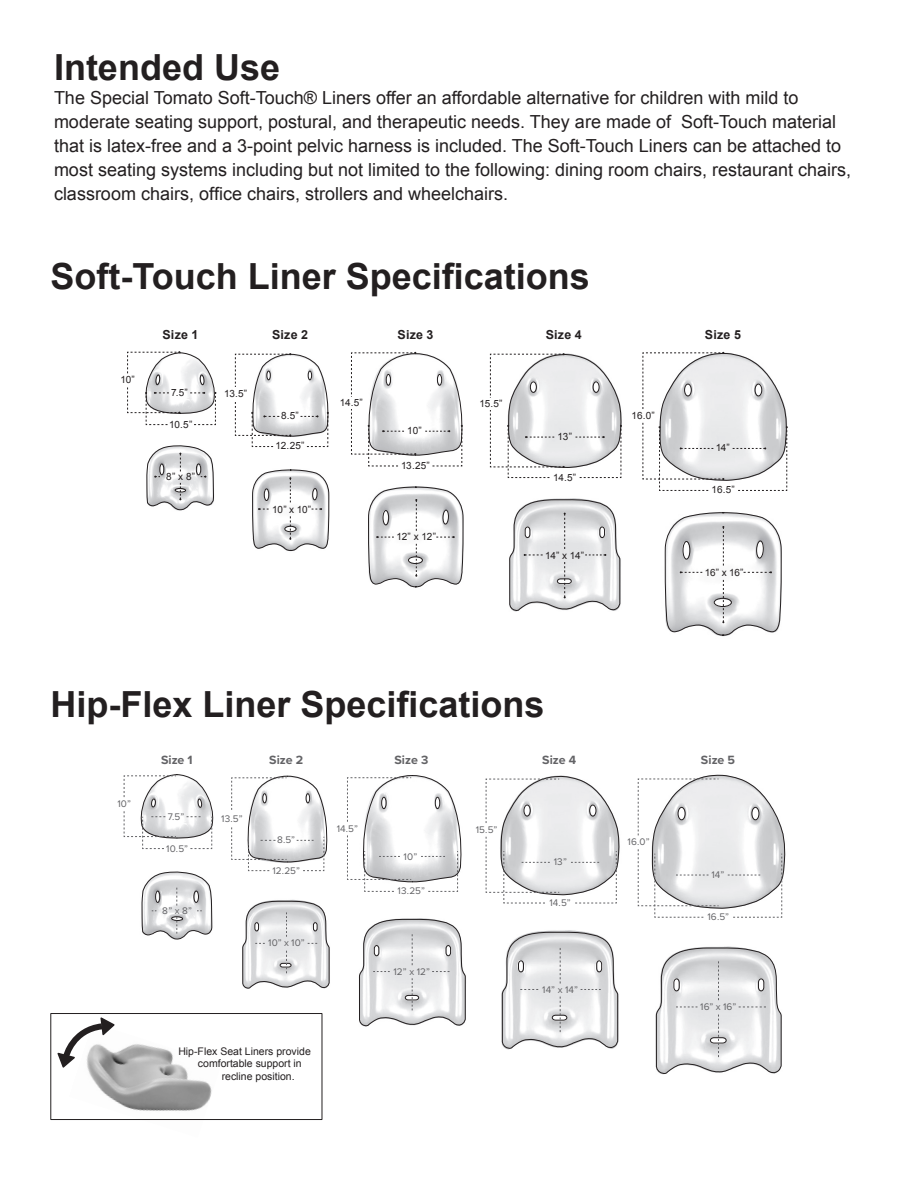
<style>
.page{position:relative;width:921px;height:1188px;background:#fff}
.page>*{position:absolute;margin:0;border:0;box-sizing:border-box;transform-origin:0 0}
.t1{font:700 36px "Arial";color:#231f20}
.t2{font:18px/24px "Arial";color:#231f20}
.t3{font:700 12.45px "Proxima Nova";color:#636366}
.t4{font:700 12.45px "Arial";letter-spacing:.02em;color:#231f20}
.t5{font:10.5px "Arial";color:#231f20}
.t6{font:9.9px "Proxima Nova";letter-spacing:.015em;color:#636366}
.t7{font:9.9px "Arial";letter-spacing:-.02em;color:#231f20}
</style>
<div class="page">
<img style="left:88px;top:1044px;width:124px;height:67px">
<div style="left:50px;top:1013px;width:272px;height:107px;border:1px solid #231f20"></div>
<svg style="left:57px;top:1017px;width:59px;height:52px"></svg>
<img style="left:141px;top:896px;width:72px;height:33px">
<img style="left:501px;top:930px;width:118px;height:114px">
<img style="left:655px;top:946px;width:127px;height:122px">
<img style="left:268px;top:899px;width:62px;height:86px">
<svg style="left:124px;top:774px;width:90px;height:75px"></svg>
<svg style="left:656px;top:948px;width:125px;height:127px"></svg>
<svg style="left:502px;top:932px;width:116px;height:118px"></svg>
<svg style="left:359px;top:919px;width:107px;height:108px"></svg>
<svg style="left:242px;top:901px;width:87px;height:88px"></svg>
<svg style="left:142px;top:871px;width:70px;height:69px"></svg>
<svg style="left:231px;top:776px;width:97px;height:95px"></svg>
<div style="left:220px;top:811px;width:23px;height:15px;background:#fff"></div>
<svg style="left:347px;top:775px;width:115px;height:117px"></svg>
<div style="left:336px;top:823px;width:23px;height:11px;background:#fff"></div>
<svg style="left:486px;top:776px;width:134px;height:128px"></svg>
<div style="left:475px;top:824px;width:23px;height:11px;background:#fff"></div>
<svg style="left:638px;top:775px;width:148px;height:143px"></svg>
<div style="left:627px;top:836px;width:23px;height:12px;background:#fff"></div>
<img style="left:280px;top:469px;width:50px;height:83px">
<svg style="left:665px;top:512px;width:117px;height:123px"></svg>
<svg style="left:368px;top:487px;width:96px;height:100px"></svg>
<svg style="left:252px;top:470px;width:77px;height:81px"></svg>
<svg style="left:127px;top:351px;width:89px;height:160px"></svg>
<svg style="left:235px;top:353px;width:94px;height:94px"></svg>
<svg style="left:351px;top:352px;width:112px;height:115px"></svg>
<svg style="left:490px;top:353px;width:132px;height:259px"></svg>
<svg style="left:642px;top:352px;width:146px;height:139px"></svg>
<div style="left:224px;top:387px;width:23px;height:15px;background:#fff"></div>
<div style="left:340px;top:398px;width:23px;height:11px;background:#fff"></div>
<div style="left:479px;top:399px;width:24px;height:11px;background:#fff"></div>
<div style="left:632px;top:410px;width:23px;height:12px;background:#fff"></div>
<p class="t1" style="left:54px;top:44px;width:228px">Intended Use</p>
<p class="t2" style="left:54px;top:86px;width:799px">The Special Tomato Soft-Touch® Liners offer an affordable alternative for children with mild to moderate seating support, postural, and therapeutic needs. They are made of Soft-Touch material that is latex-free and a 3-point pelvic harness is included. The Soft-Touch Liners can be attached to most seating systems including but not limited to the following: dining room chairs, restaurant chairs, classroom chairs, office chairs, strollers and wheelchairs.</p>
<p class="t1" style="left:50px;top:252px;width:541px">Soft-Touch Liner Specifications</p>
<p class="t7" style="left:120px;top:373px;width:16px">10”</p>
<p class="t4" style="left:162px;top:326px;width:37px">Size 1</p>
<p class="t4" style="left:272px;top:326px;width:37px">Size 2</p>
<p class="t4" style="left:398px;top:326px;width:37px">Size 3</p>
<p class="t4" style="left:546px;top:326px;width:37px">Size 4</p>
<p class="t4" style="left:705px;top:326px;width:37px">Size 5</p>
<p class="t7" style="left:171px;top:386px;width:18px">7.5”</p>
<p class="t7" style="left:169px;top:418px;width:25px">10.5”</p>
<p class="t7" style="left:166px;top:470px;width:30px">8” x 8”</p>
<p class="t7" style="left:224px;top:387px;width:25px">13.5”</p>
<p class="t7" style="left:281px;top:409px;width:19px">8.5”</p>
<p class="t7" style="left:276px;top:439px;width:30px">12.25”</p>
<p class="t7" style="left:272px;top:503px;width:40px">10” x 10”</p>
<p class="t7" style="left:340px;top:396px;width:24px">14.5”</p>
<p class="t7" style="left:479px;top:397px;width:25px">15.5”</p>
<p class="t7" style="left:407px;top:424px;width:16px">10”</p>
<p class="t7" style="left:401px;top:459px;width:30px">13.25”</p>
<p class="t7" style="left:396px;top:530px;width:41px">12” x 12”</p>
<p class="t7" style="left:558px;top:430px;width:16px">13”</p>
<p class="t7" style="left:553px;top:471px;width:24px">14.5”</p>
<p class="t7" style="left:545px;top:549px;width:41px">14” x 14”</p>
<p class="t7" style="left:632px;top:409px;width:25px">16.0”</p>
<p class="t7" style="left:716px;top:441px;width:16px">14”</p>
<p class="t7" style="left:712px;top:483px;width:25px">16.5”</p>
<p class="t7" style="left:705px;top:566px;width:40px">16” x 16”</p>
<p class="t1" style="left:50px;top:681px;width:496px">Hip-Flex Liner Specifications</p>
<p class="t6" style="left:117px;top:797px;width:15px">10”</p>
<p class="t3" style="left:161px;top:751px;width:33px">Size 1</p>
<p class="t3" style="left:269px;top:751px;width:36px">Size 2</p>
<p class="t3" style="left:394px;top:751px;width:35px">Size 3</p>
<p class="t3" style="left:542px;top:751px;width:36px">Size 4</p>
<p class="t3" style="left:701px;top:751px;width:36px">Size 5</p>
<p class="t6" style="left:168px;top:809px;width:18px">7.5”</p>
<p class="t6" style="left:166px;top:841px;width:23px">10.5”</p>
<p class="t6" style="left:162px;top:903px;width:31px">8” x 8”</p>
<p class="t6" style="left:221px;top:811px;width:23px">13.5”</p>
<p class="t6" style="left:277px;top:833px;width:20px">8.5”</p>
<p class="t6" style="left:272px;top:863px;width:29px">12.25”</p>
<p class="t6" style="left:268px;top:936px;width:38px">10” x 10”</p>
<p class="t6" style="left:337px;top:821px;width:23px">14.5”</p>
<p class="t5" style="left:178px;top:1044px;width:134px">Hip-Flex Seat Liners provide</p>
<p class="t5" style="left:198px;top:1057px;width:105px">comfortable support in</p>
<p class="t5" style="left:222px;top:1069px;width:74px">recline position.</p>
<p class="t6" style="left:404px;top:849px;width:15px">10”</p>
<p class="t6" style="left:398px;top:884px;width:29px">13.25”</p>
<p class="t6" style="left:393px;top:964px;width:38px">12” x 12”</p>
<p class="t6" style="left:476px;top:822px;width:23px">15.5”</p>
<p class="t6" style="left:554px;top:855px;width:15px">13”</p>
<p class="t6" style="left:549px;top:895px;width:23px">14.5”</p>
<p class="t6" style="left:542px;top:982px;width:37px">14” x 14”</p>
<p class="t6" style="left:628px;top:835px;width:24px">16.0”</p>
<p class="t6" style="left:711px;top:867px;width:14px">14”</p>
<p class="t6" style="left:707px;top:909px;width:23px">16.5”</p>
<p class="t6" style="left:700px;top:999px;width:38px">16” x 16”</p>
</div>
